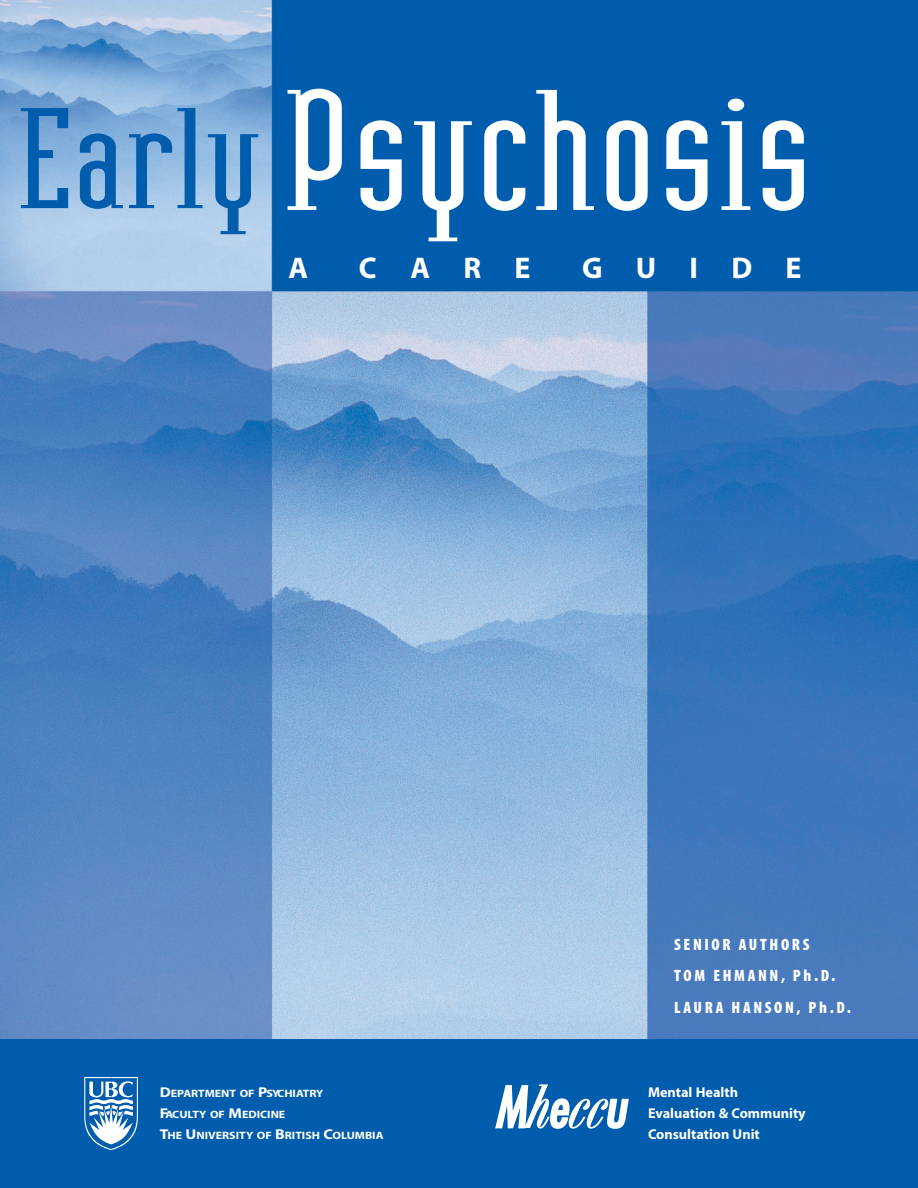
<style>
.page{position:relative;width:918px;height:1188px;background:#fff}
.page>*{position:absolute;margin:0;border:0;box-sizing:border-box;transform-origin:0 0}
.t1{font:180px "Heliotype Plain";color:#fff;scale:1.3 1}
.t2{font:700 30px "Myriad";letter-spacing:1.11em;color:#fff}
.t3{font:16.5px/31.5px "Myriad MM 830 300";letter-spacing:.16em;color:#fff}
.t4{font:700 14.25px/21px "Myriad";color:#fff}
.t5{font:700 10.65px/21px "Myriad";color:#fff;scale:1.12 1}
.s1{font-size:150px;color:#005cac}
.s2{font-size:14.25px}
</style>
<div class="page">
<img style="left:0;top:0;width:918px;height:1040px">
<div style="left:0;top:1040px;width:918px;height:148px;background:#005cac"></div>
<svg style="left:495px;top:1084px;width:134px;height:45px"></svg>
<svg style="left:84px;top:1077px;width:54px;height:73px"></svg>
<h1 class="t1" style="left:17px;top:92px;width:614px"><span class="s1">Early</span>Psychosis</h1>
<h2 class="t2" style="left:288px;top:257px;width:21px">A</h2>
<h2 class="t2" style="left:359px;top:257px;width:173px">CARE</h2>
<h2 class="t2" style="left:582px;top:257px;width:221px">GUIDE</h2>
<p class="t5" style="left:160px;top:1083px;width:201px"><span class="s2">D</span>EPARTMENT OF <span class="s2">P</span>SYCHIATRY<br><span class="s2">F</span>ACULTY OF <span class="s2">M</span>EDICINE<br><span class="s2">T</span>HE <span class="s2">U</span>NIVERSITY OF <span class="s2">B</span>RITISH <span class="s2">C</span>OLUMBIA</p>
<h3 class="t3" style="left:674px;top:930px;width:178px">SENIOR AUTHORS<br>TOM EHMANN, Ph.D.<br>LAURA HANSON, Ph.D.</h3>
<h3 class="t4" style="left:648px;top:1083px;width:159px">Mental Health<br>Evaluation &amp; Community<br>Consultation Unit</h3>
</div>
